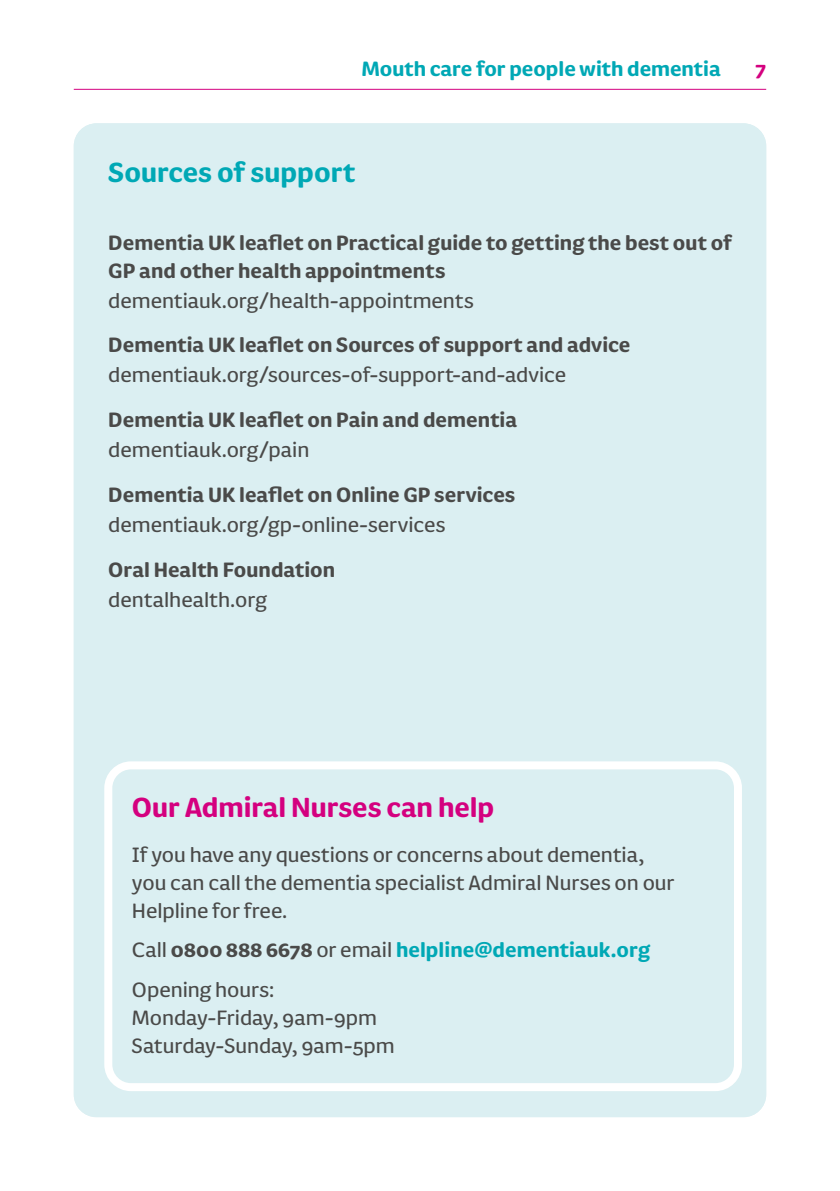
<style>
.page{position:relative;width:840px;height:1191px;background:#fff}
.page>*{position:absolute;margin:0;border:0;box-sizing:border-box;transform-origin:0 0}
.t1{font:700 32px "FS Pimlico";color:#d4007f}
.t2{font:700 32px "FS Pimlico";color:#00a8b5}
.t3{font:24px/28px "FS Pimlico";color:#4a4a49}
.t4{font:700 24px/28px "FS Pimlico";letter-spacing:.005em;color:#4a4a49}
.t5{font:700 24px "FS Pimlico";color:#00a8b5}
.t6{font:700 24px "FS Pimlico";color:#d4007f}
.s1{font-weight:700}
.s2{font-weight:700;color:#00a8b5}
</style>
<div class="page">
<hr style="left:74px;top:89px;width:691px;height:1px;background:#d4007f">
<div style="left:74px;top:123px;width:691px;height:994px;background:#dbeff2;border-radius:23px"></div>
<div style="left:104px;top:761px;width:637px;height:330px;border:8px solid #fff;border-radius:23px"></div>
<p class="t5" style="left:362px;top:51px;width:360px">Mouth care for people with dementia</p>
<p class="t6" style="left:755px;top:51px;width:12px">7</p>
<h1 class="t2" style="left:108px;top:149px;width:249px">Sources of support</h1>
<p class="t4" style="left:108px;top:228px;width:625px">Dementia UK leaflet on Practical guide to getting the best out of<br>GP and other health appointments</p>
<p class="t3" style="left:108px;top:286px;width:367px">dementiauk.org/health-appointments</p>
<p class="t4" style="left:108px;top:329px;width:523px">Dementia UK leaflet on Sources of support and advice</p>
<p class="t3" style="left:108px;top:360px;width:459px">dementiauk.org/sources-of-support-and-advice</p>
<p class="t4" style="left:108px;top:404px;width:410px">Dementia UK leaflet on Pain and dementia</p>
<p class="t3" style="left:108px;top:435px;width:202px">dementiauk.org/pain</p>
<p class="t4" style="left:108px;top:479px;width:408px">Dementia UK leaflet on Online GP services</p>
<p class="t3" style="left:108px;top:510px;width:338px">dementiauk.org/gp-online-services</p>
<p class="t4" style="left:108px;top:554px;width:228px">Oral Health Foundation</p>
<p class="t3" style="left:108px;top:585px;width:160px">dentalhealth.org</p>
<h1 class="t1" style="left:132px;top:783px;width:364px">Our Admiral Nurses can help</h1>
<p class="t3" style="left:132px;top:840px;width:543px">If you have any questions or concerns about dementia, you can call the dementia specialist Admiral Nurses on our<br>Helpline for free.</p>
<p class="t3" style="left:132px;top:929px;width:519px;line-height:39.4px">Call <span class="s1">0800 888 6678</span> or email <span class="s2">helpline@dementiauk.org<br></span>Opening hours:</p>
<p class="t3" style="left:132px;top:1002px;width:264px">Monday-Friday, 9am-9pm<br>Saturday-Sunday, 9am-5pm</p>
</div>
